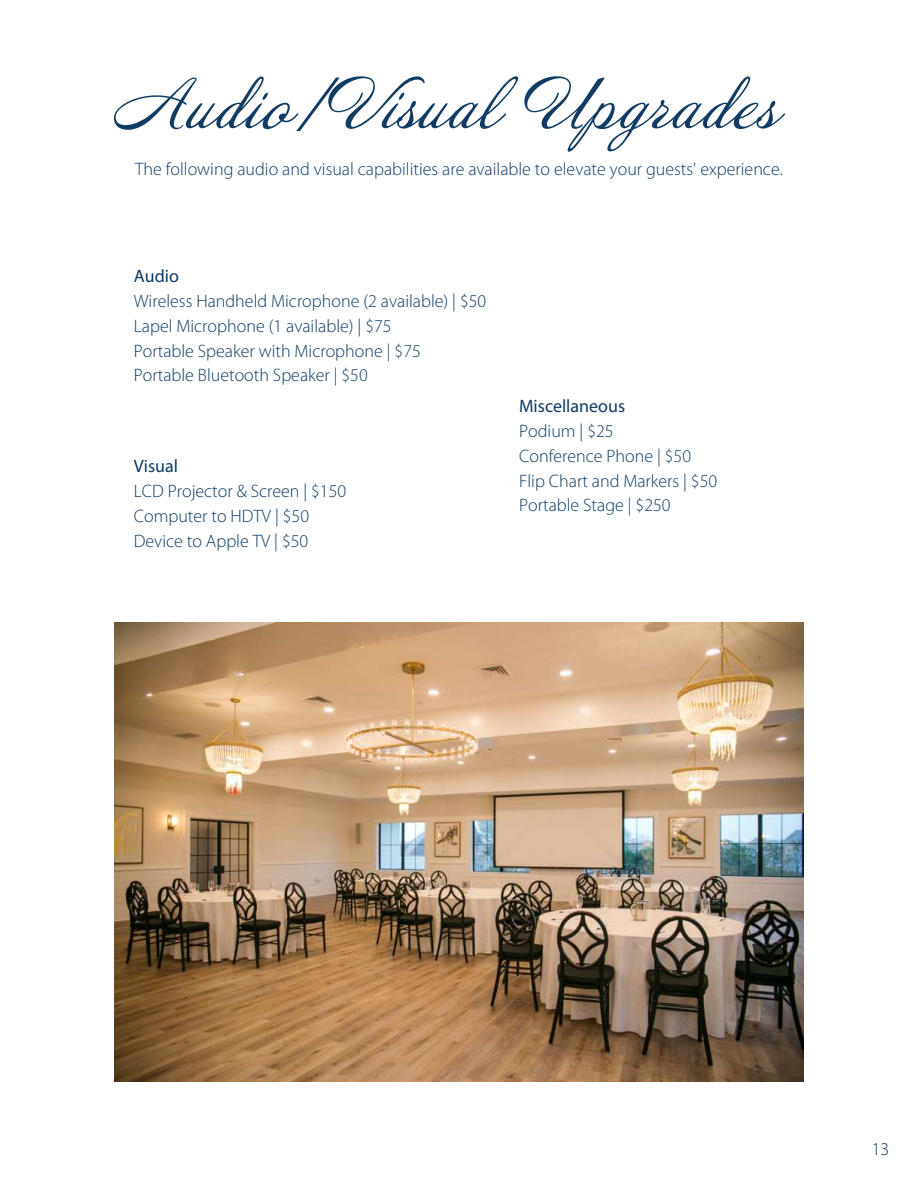
<style>
.page{position:relative;width:918px;height:1188px;background:#fff}
.page>*{position:absolute;margin:0;border:0;box-sizing:border-box;transform-origin:0 0}
.t1{font:63px "Annabelle";color:#103b63}
.t2{font:300 18px/24.8px "Myriad Pro";color:#103b63}
.t3{font:18px "Myriad Pro";color:#103b63}
</style>
<div class="page">
<img style="left:115px;top:623px;width:688px;height:459px">
<h1 class="t1" style="left:112px;top:66px;width:668px">Audio/Visual Upgrades</h1>
<p class="t2" style="left:135px;top:156px;width:649px">The following audio and visual capabilities are available to elevate your guests' experience.</p>
<p class="t3" style="left:134px;top:265px;width:47px">Audio</p>
<p class="t2" style="left:134px;top:289px;width:354px">Wireless Handheld Microphone (2 available) | $50<br>Lapel Microphone (1 available) | $75<br>Portable Speaker with Microphone | $75<br>Portable Bluetooth Speaker | $50</p>
<p class="t3" style="left:134px;top:455px;width:46px">Visual</p>
<p class="t2" style="left:134px;top:479px;width:214px">LCD Projector &amp; Screen | $150<br>Computer to HDTV | $50<br>Device to Apple TV | $50</p>
<p class="t3" style="left:519px;top:395px;width:108px">Miscellaneous</p>
<p class="t2" style="left:519px;top:419px;width:200px">Podium | $25<br>Conference Phone | $50<br>Flip Chart and Markers | $50<br>Portable Stage | $250</p>
<p class="t2" style="left:872px;top:1137px;width:19px">13</p>
</div>
